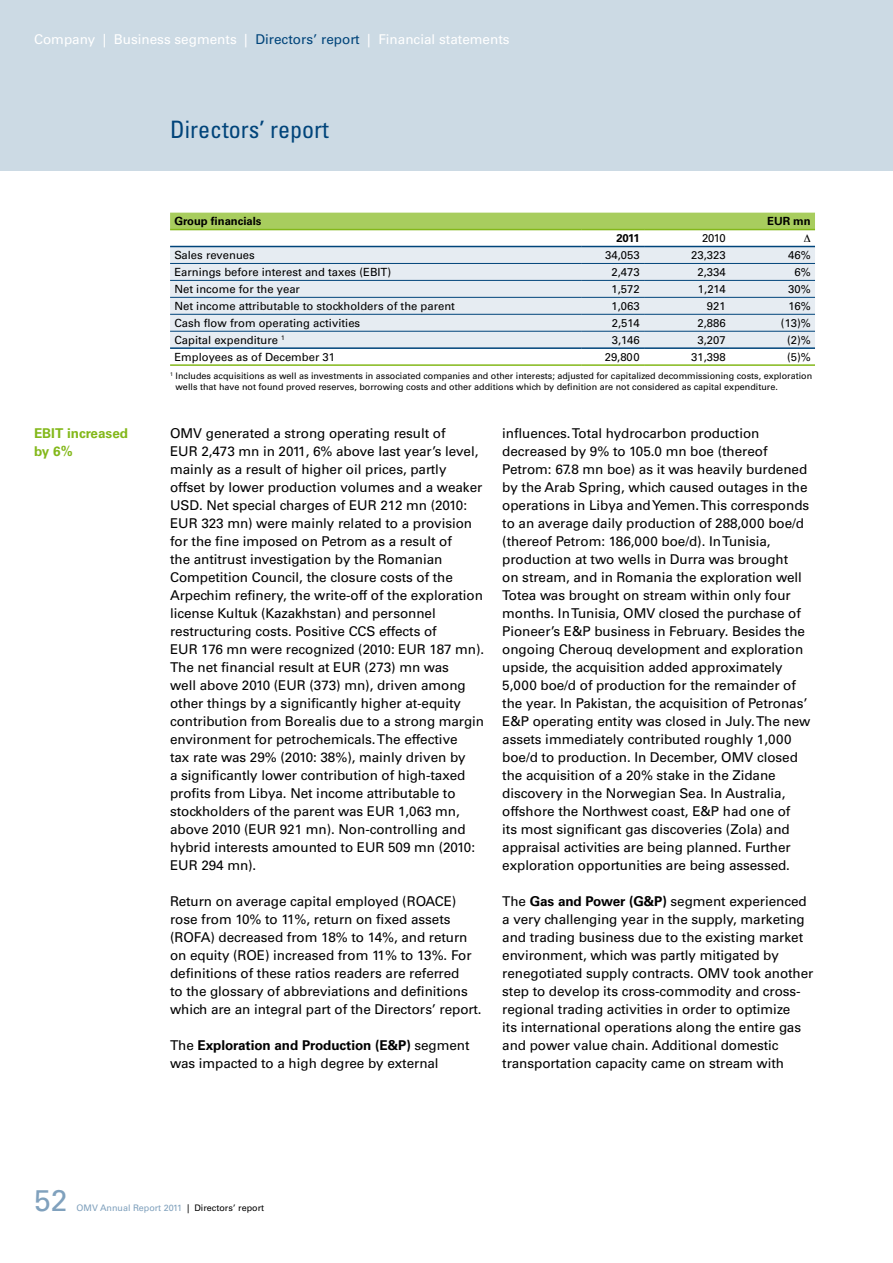
<style>
.page{position:relative;width:893px;height:1263px;background:#fff}
.page>*{position:absolute;margin:0;border:0;box-sizing:border-box;transform-origin:0 0}
.t1{font:30px "Univers";color:#80a1bd}
.t2{font:condensed 24px "Univers";color:#00447a}
.t3{font:13.5px/18px "Univers";letter-spacing:-.005em;color:#000}
.t4{font:13.5px "Univers";color:#fff}
.t5{font:700 13.5px/18px "Univers";color:#83b81a}
.t6{font:11.25px "Univers";color:#000}
.t7{font:700 11.25px "Univers";color:#000}
.t8{font:9px/10.8px "Univers";color:#000}
.t9{font:9px "Univers";color:#80a1bd}
.s1{color:#00447a}
.s2{font-weight:700}
.s3{color:#000}
</style>
<div class="page">
<div style="left:0;top:0;width:893px;height:170px;background:#ccdae4"></div>
<svg style="left:170px;top:245px;width:645px;height:1px"></svg>
<div style="left:170px;top:247px;width:645px;height:100px;background:#e6ecf2"></div>
<hr style="left:170px;top:246px;width:411px;height:1px;background:#00447a">
<hr style="left:581px;top:246px;width:64px;height:1px;background:#00447a">
<hr style="left:645px;top:246px;width:85px;height:1px;background:#00447a">
<hr style="left:730px;top:246px;width:85px;height:1px;background:#00447a">
<hr style="left:170px;top:263px;width:411px;height:1px;background:#00447a">
<hr style="left:170px;top:280px;width:411px;height:1px;background:#00447a">
<hr style="left:170px;top:297px;width:411px;height:1px;background:#00447a">
<hr style="left:170px;top:314px;width:411px;height:1px;background:#00447a">
<hr style="left:170px;top:331px;width:411px;height:1px;background:#00447a">
<hr style="left:581px;top:263px;width:64px;height:1px;background:#00447a">
<hr style="left:581px;top:280px;width:64px;height:1px;background:#00447a">
<hr style="left:581px;top:297px;width:64px;height:1px;background:#00447a">
<hr style="left:581px;top:314px;width:64px;height:1px;background:#00447a">
<hr style="left:581px;top:331px;width:64px;height:1px;background:#00447a">
<hr style="left:645px;top:263px;width:85px;height:1px;background:#00447a">
<hr style="left:645px;top:280px;width:85px;height:1px;background:#00447a">
<hr style="left:645px;top:297px;width:85px;height:1px;background:#00447a">
<hr style="left:645px;top:314px;width:85px;height:1px;background:#00447a">
<hr style="left:645px;top:331px;width:85px;height:1px;background:#00447a">
<hr style="left:730px;top:263px;width:85px;height:1px;background:#00447a">
<hr style="left:730px;top:280px;width:85px;height:1px;background:#00447a">
<hr style="left:730px;top:297px;width:85px;height:1px;background:#00447a">
<hr style="left:730px;top:314px;width:85px;height:1px;background:#00447a">
<hr style="left:730px;top:331px;width:85px;height:1px;background:#00447a">
<hr style="left:170px;top:364px;width:411px;height:2px;background:#83b81a">
<hr style="left:581px;top:364px;width:64px;height:2px;background:#83b81a">
<hr style="left:645px;top:364px;width:85px;height:2px;background:#83b81a">
<hr style="left:170px;top:347px;width:411px;height:2px;background:#00447a">
<hr style="left:581px;top:347px;width:64px;height:2px;background:#00447a">
<hr style="left:645px;top:347px;width:85px;height:2px;background:#00447a">
<hr style="left:730px;top:347px;width:85px;height:2px;background:#00447a">
<hr style="left:730px;top:364px;width:85px;height:2px;background:#83b81a">
<svg style="left:170px;top:213px;width:645px;height:18px;background:#a8cd5e"></svg>
<p class="t4" style="left:34px;top:31px;width:477px">Company | Business segments | <span class="s1">Directors’ report</span> | Financial statements</p>
<h2 class="t2" style="left:170px;top:114px;width:160px">Directors’ report</h2>
<p class="t5" style="left:34px;top:424px;width:96px">EBIT increased by 6%</p>
<p class="t7" style="left:174px;top:215px;width:89px">Group financials</p>
<p class="t7" style="left:767px;top:215px;width:45px">EUR mn</p>
<p class="t7" style="left:616px;top:232px;width:25px">2011</p>
<p class="t6" style="left:702px;top:232px;width:25px">2010</p>
<p class="t6" style="left:174px;top:249px;width:82px">Sales revenues</p>
<p class="t6" style="left:605px;top:249px;width:36px">34,053</p>
<p class="t6" style="left:691px;top:249px;width:36px">23,323</p>
<p class="t6" style="left:788px;top:249px;width:24px">46%</p>
<p class="t6" style="left:174px;top:265px;width:218px">Earnings before interest and taxes (EBIT)</p>
<p class="t6" style="left:611px;top:265px;width:30px">2,473</p>
<p class="t6" style="left:698px;top:265px;width:30px">2,334</p>
<p class="t6" style="left:794px;top:265px;width:18px">6%</p>
<p class="t6" style="left:174px;top:282px;width:127px">Net income for the year</p>
<p class="t6" style="left:611px;top:282px;width:30px">1,572</p>
<p class="t6" style="left:698px;top:282px;width:29px">1,214</p>
<p class="t6" style="left:788px;top:282px;width:24px">30%</p>
<p class="t6" style="left:174px;top:299px;width:282px">Net income attributable to stockholders of the parent</p>
<p class="t6" style="left:611px;top:299px;width:30px">1,063</p>
<p class="t6" style="left:707px;top:299px;width:20px">921</p>
<p class="t6" style="left:788px;top:299px;width:24px">16%</p>
<p class="t6" style="left:174px;top:316px;width:187px">Cash flow from operating activities</p>
<p class="t6" style="left:612px;top:316px;width:29px">2,514</p>
<p class="t6" style="left:698px;top:316px;width:30px">2,886</p>
<p class="t6" style="left:781px;top:316px;width:31px">(13)%</p>
<p class="t6" style="left:174px;top:333px;width:112px">Capital expenditure <sup>1</sup></p>
<p class="t6" style="left:612px;top:333px;width:29px">3,146</p>
<p class="t6" style="left:698px;top:333px;width:30px">3,207</p>
<p class="t6" style="left:787px;top:333px;width:25px">(2)%</p>
<p class="t6" style="left:174px;top:350px;width:162px">Employees as of December 31</p>
<p class="t6" style="left:605px;top:350px;width:36px">29,800</p>
<p class="t6" style="left:691px;top:350px;width:36px">31,398</p>
<p class="t6" style="left:787px;top:350px;width:25px">(5)%</p>
<p class="t8" style="left:175px;top:371px;width:638px;text-indent:-5px"><sup>1</sup> Includes acquisitions as well as investments in associated companies and other interests; adjusted for capitalized decommissioning costs, exploration wells that have not found proved reserves, borrowing costs and other additions which by definition are not considered as capital expenditure.</p>
<p class="t3" style="left:170px;top:424px;width:316px">OMV generated a strong operating result of<br>EUR 2,473 mn in 2011, 6% above last year’s level, mainly as a result of higher oil prices, partly offset by lower production volumes and a weaker USD. Net special charges of EUR 212 mn (2010:<br>EUR 323 mn) were mainly related to a provision for the fine imposed on Petrom as a result of<br>the antitrust investigation by the Romanian Competition Council, the closure costs of the Arpechim refinery, the write-off of the exploration license Kultuk (Kazakhstan) and personnel restructuring costs. Positive CCS effects of<br>EUR 176 mn were recognized (2010: EUR 187 mn).<br>The net financial result at EUR (273) mn was<br>well above 2010 (EUR (373) mn), driven among other things by a significantly higher at-equity contribution from Borealis due to a strong margin environment for petrochemicals. The effective<br>tax rate was 29% (2010: 38%), mainly driven by<br>a significantly lower contribution of high-taxed profits from Libya. Net income attributable to stockholders of the parent was EUR 1,063 mn, above 2010 (EUR 921 mn). Non-controlling and hybrid interests amounted to EUR 509 mn (2010:<br>EUR 294 mn).</p>
<p class="t3" style="left:170px;top:892px;width:313px">Return on average capital employed (ROACE) rose from 10% to 11%, return on fixed assets (ROFA) decreased from 18% to 14%, and return on equity (ROE) increased from 11% to 13%. For definitions of these ratios readers are referred<br>to the glossary of abbreviations and definitions which are an integral part of the Directors’ report.</p>
<p class="t3" style="left:170px;top:1036px;width:301px">The <span class="s2">Exploration and Production (E&amp;P)</span> segment was impacted to a high degree by external</p>
<p class="t3" style="left:502px;top:424px;width:310px">influences. Total hydrocarbon production decreased by 9% to 105.0 mn boe (thereof Petrom: 67.8 mn boe) as it was heavily burdened by the Arab Spring, which caused outages in the operations in Libya and Yemen. This corresponds to an average daily production of 288,000 boe/d (thereof Petrom: 186,000 boe/d). In Tunisia, production at two wells in Durra was brought<br>on stream, and in Romania the exploration well Totea was brought on stream within only four months. In Tunisia, OMV closed the purchase of Pioneer’s E&amp;P business in February. Besides the ongoing Cherouq development and exploration upside, the acquisition added approximately 5,000 boe/d of production for the remainder of the year. In Pakistan, the acquisition of Petronas’ E&amp;P operating entity was closed in July. The new assets immediately contributed roughly 1,000 boe/d to production. In December, OMV closed the acquisition of a 20% stake in the Zidane discovery in the Norwegian Sea. In Australia, offshore the Northwest coast, E&amp;P had one of<br>its most significant gas discoveries (Zola) and appraisal activities are being planned. Further exploration opportunities are being assessed.</p>
<p class="t3" style="left:502px;top:892px;width:313px">The <span class="s2">Gas and Power (G&amp;P)</span> segment experienced a very challenging year in the supply, marketing and trading business due to the existing market environment, which was partly mitigated by renegotiated supply contracts. OMV took another step to develop its cross-commodity and cross&shy;regional trading activities in order to optimize<br>its international operations along the entire gas and power value chain. Additional domestic transportation capacity came on stream with</p>
<h1 class="t1" style="left:34px;top:1183px;width:35px">52</h1>
<p class="t9" style="left:77px;top:1203px;width:189px">OMV Annual Report 2011 <span class="s3">| Directors’ report</span></p>
</div>
